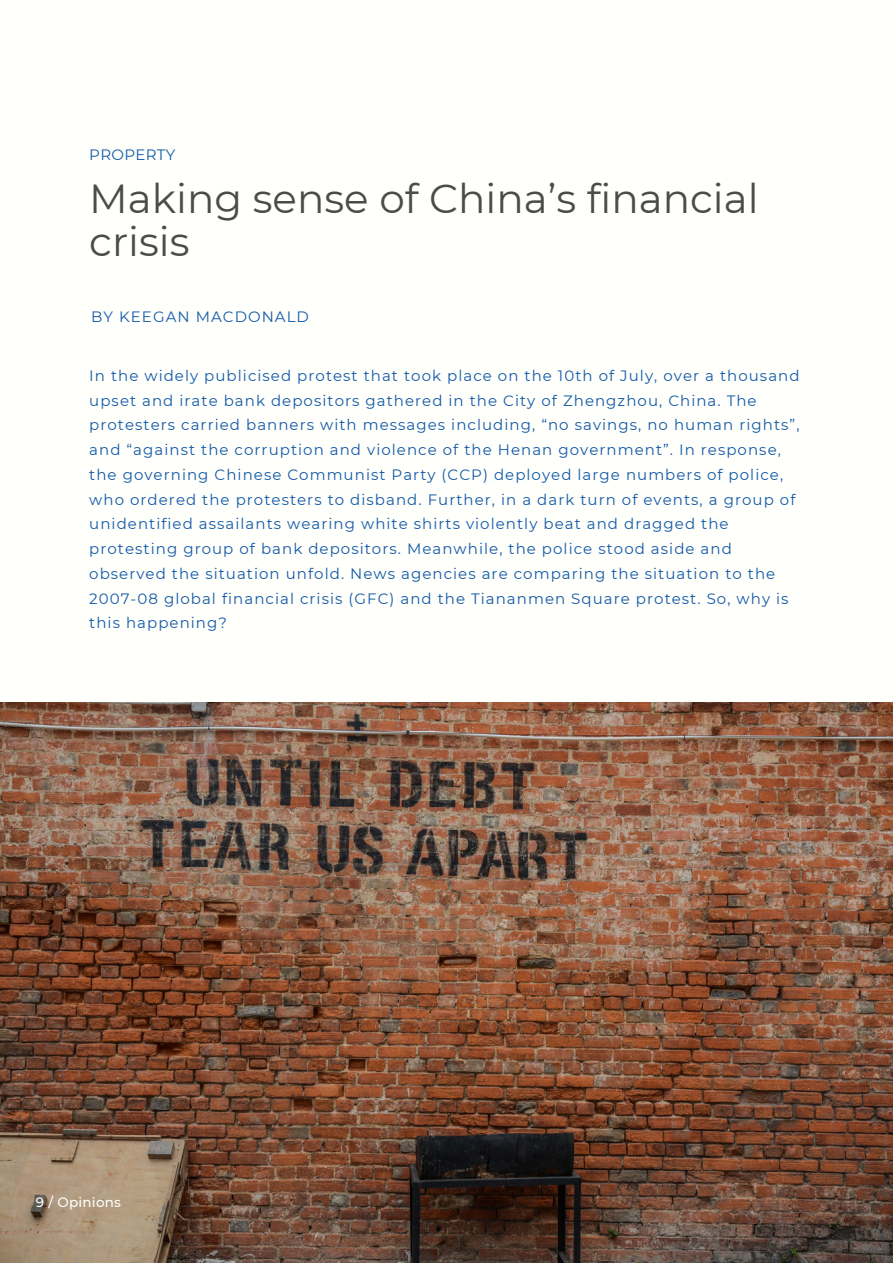
<style>
.page{position:relative;width:893px;height:1264px;background:#fff}
.page>*{position:absolute;margin:0;border:0;box-sizing:border-box;transform-origin:0 0}
.t1{font:40.5px/43.8px "Montserrat";color:#4b4b4b}
.t2{font:15px/24.8px "Montserrat";letter-spacing:.07em;color:#145aa7}
.t3{font:15px "Montserrat";letter-spacing:.02em;color:#145aa7}
.t4{font:500 13.5px "Montserrat";letter-spacing:.02em;color:#fff}
</style>
<div class="page">
<img style="left:0;top:702px;width:892px;height:560px">
<p class="t3" style="left:89px;top:145px;width:87px">PROPERTY</p>
<h1 class="t1" style="left:89px;top:176px;width:670px">Making sense of China’s financial crisis</h1>
<p class="t2" style="left:91px;top:304px;width:219px">BY KEEGAN MACDONALD</p>
<p class="t2" style="left:89px;top:363px;width:711px">In the widely publicised protest that took place on the 10th of July, over a thousand upset and irate bank depositors gathered in the City of Zhengzhou, China. The protesters carried banners with messages including, “no savings, no human rights”, and “against the corruption and violence of the Henan government”. In response, the governing Chinese Communist Party (CCP) deployed large numbers of police, who ordered the protesters to disband. Further, in a dark turn of events, a group of unidentified assailants wearing white shirts violently beat and dragged the protesting group of bank depositors. Meanwhile, the police stood aside and observed the situation unfold. News agencies are comparing the situation to the 2007-08 global financial crisis (GFC) and the Tiananmen Square protest. So, why is this happening?</p>
<p class="t4" style="left:36px;top:1193px;width:87px">9 / Opinions</p>
</div>
